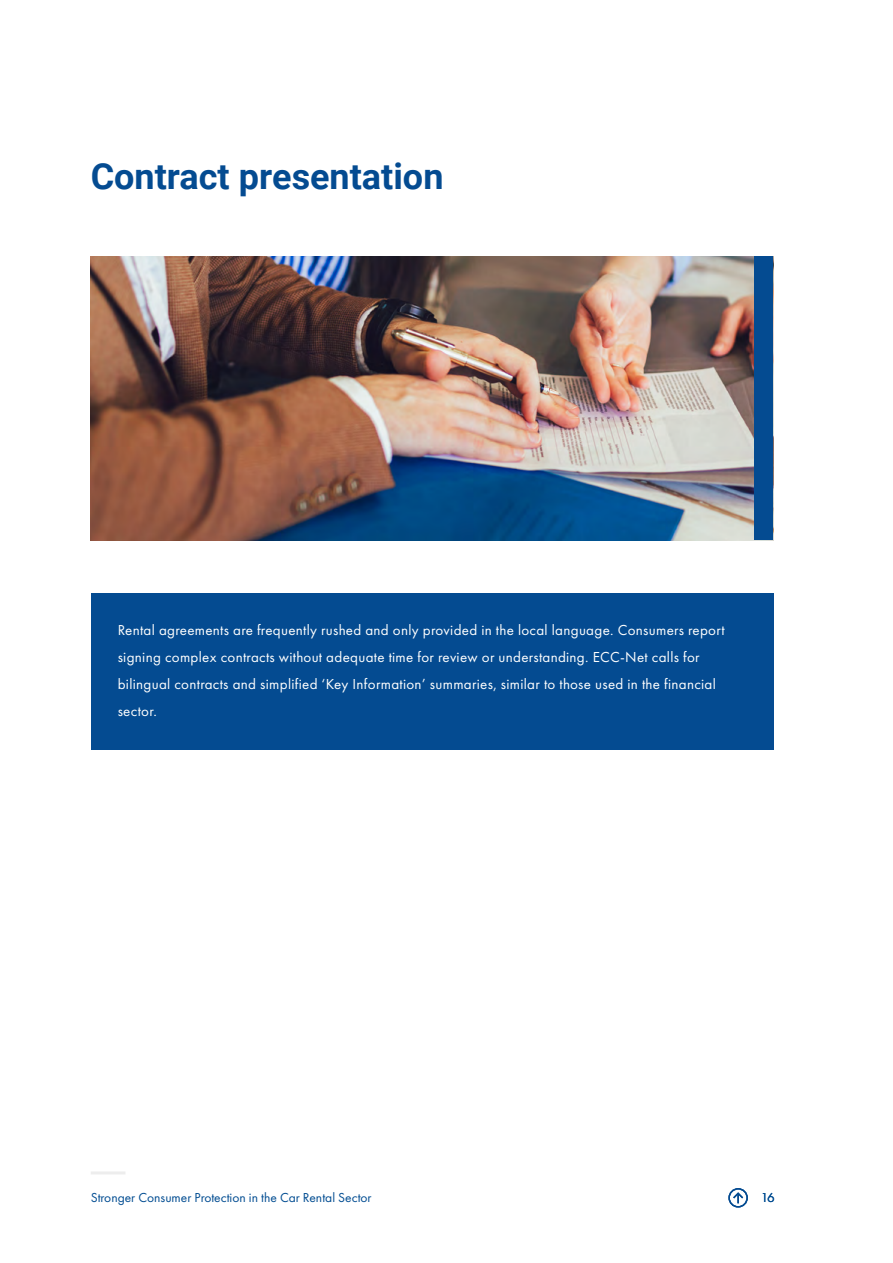
<style>
.page{position:relative;width:893px;height:1263px;background:#fff}
.page>*{position:absolute;margin:0;border:0;box-sizing:border-box;transform-origin:0 0}
.t1{font:700 36px "Roboto";color:#044b91}
.t2{font:15px/27px "Futura PT";letter-spacing:.02em;color:#fff}
.t3{font:13.5px "Futura PT";color:#004c91}
</style>
<div class="page">
<hr style="left:91px;top:1171px;width:34px;height:3px;background:#ededed">
<svg style="left:731px;top:1191px;width:14px;height:12px"></svg>
<div style="left:728px;top:1188px;width:20px;height:19px;border:2px solid #044b91;border-radius:50%"></div>
<div style="left:91px;top:593px;width:683px;height:156px;background:#044b91"></div>
<img style="left:91px;top:256px;width:683px;height:284px">
<div style="left:755px;top:256px;width:18px;height:284px;background:#044b91"></div>
<h1 class="t1" style="left:91px;top:151px;width:354px">Contract presentation</h1>
<p class="t2" style="left:118px;top:616px;width:608px">Rental agreements are frequently rushed and only provided in the local language. Consumers report signing complex contracts without adequate time for review or understanding. ECC-Net calls for bilingual contracts and simplified ‘Key Information’ summaries, similar to those used in the financial sector.</p>
<p class="t3" style="left:91px;top:1189px;width:282px">Stronger Consumer Protection in the Car Rental Sector</p>
<p class="t3" style="left:761px;top:1189px;width:15px">16</p>
</div>
